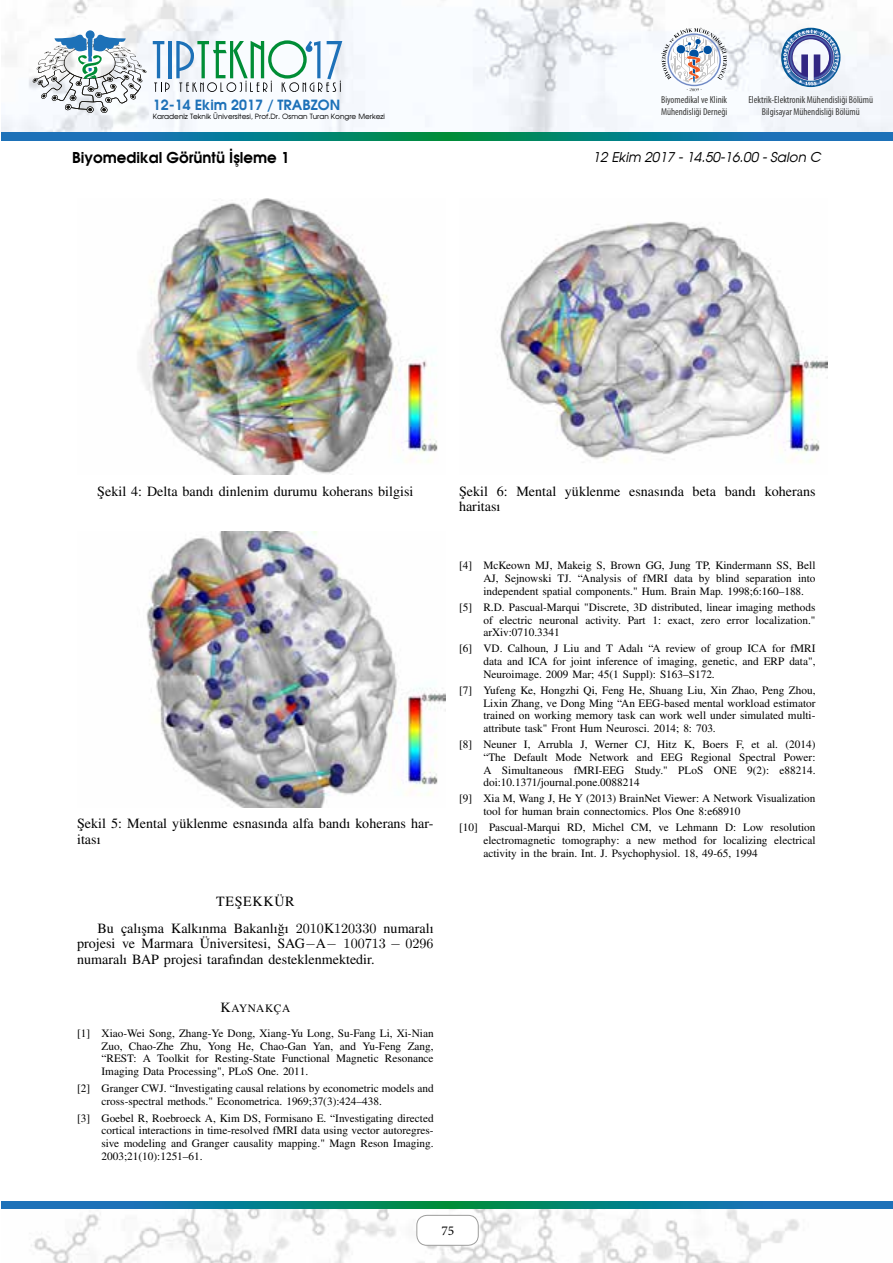
<style>
.page{position:relative;width:893px;height:1263px;background:#fff}
.page>*{position:absolute;margin:0;border:0;box-sizing:border-box;transform-origin:0 0}
.t1{font:700 15px "Avalon";color:#000}
.t2{font:14.1px/15.5px "Nimbus Rom No 9 L";color:#000}
.t3{font:700 14.1px "Avalon";color:#1d71b8}
.t4{font:italic 13.5px "Avalon";color:#000}
.t5{font:13.5px "Minion Pro";color:#000}
.t6{font:11.25px/12.8px "Nimbus Rom No 9 L";color:#000;text-align:justify}
.t7{font:condensed 10.05px/12.1px "Myriad Pro";color:#3c3c3b;text-align:center}
.t8{font:7.2px "Avalon Plain";color:#000}
.s1{font-family:"CMR10"}
.s2{font-family:"CMSY10"}
.s3{font-size:14.1px}
</style>
<div class="page">
<img style="left:1px;top:0;width:892px;height:133px">
<svg style="left:153px;top:41px;width:17px;height:51px"></svg>
<hr style="left:168px;top:41px;width:4px;height:37px;background:#1d71b8">
<svg style="left:176px;top:40px;width:166px;height:52px"></svg>
<svg style="left:86px;top:30px;width:9px;height:9px"></svg>
<svg style="left:33px;top:34px;width:113px;height:79px"></svg>
<svg style="left:661px;top:28px;width:66px;height:63px"></svg>
<svg style="left:781px;top:28px;width:59px;height:59px"></svg>
<svg style="left:1px;top:133px;width:892px;height:7px;background:#0c7c8e"></svg>
<img style="left:1px;top:1208px;width:892px;height:55px">
<svg style="left:1px;top:1201px;width:892px;height:7px;background:#0c7c8e"></svg>
<div style="left:417px;top:1215px;width:61px;height:30px;background:#fff;border-radius:10px"></div>
<div style="left:417px;top:1215px;width:61px;height:30px;border:1px solid #9d9d9c;border-radius:10px"></div>
<img style="left:139px;top:199px;width:299px;height:276px">
<img style="left:146px;top:531px;width:299px;height:276px">
<img style="left:500px;top:221px;width:327px;height:242px">
<p class="t3" style="left:153px;top:95px;width:189px">12-14 Ekim 2017 / TRABZON</p>
<p class="t8" style="left:153px;top:112px;width:234px">Karadeniz Teknik Üniversitesi, Prof.Dr. Osman Turan Kongre Merkezi</p>
<p class="t7" style="left:661px;top:93px;width:68px;text-align:left">Biyomedikal ve Klinik<br>Mühendisliği Derneği</p>
<p class="t7" style="left:748px;top:93px;width:126px">Elektrik-Elektronik Mühendisliği Bölümü<br>Bilgisayar Mühendisliği Bölümü</p>
<h1 class="t1" style="left:72px;top:148px;width:219px">Biyomedikal Görüntü İşleme 1</h1>
<p class="t4" style="left:593px;top:149px;width:230px">12 Ekim 2017 - 14.50-16.00 - Salon C</p>
<p class="t2" style="left:97px;top:483px;width:318px">¸Sekil 4: Delta bandı dinlenim durumu koherans bilgisi</p>
<p class="t2" style="left:77px;top:816px;width:358px">¸Sekil 5: Mental yüklenme esnasında alfa bandı koherans har&shy;itası</p>
<p class="t2" style="left:97px;top:887px;width:338px;line-height:27.3px;text-indent:119px">TE ¸SEKKÜR<br>Bu çalı¸sma Kalkınma Bakanlıgı˘ <span class="s1">2010</span>K<span class="s1">120330</span> numaralı</p>
<p class="t2" style="left:77px;top:936px;width:358px">projesi ve Marmara Üniversitesi, SAG<span class="s2">−</span>A<span class="s2">−</span> <span class="s1">100713</span> <span class="s2">−</span> <span class="s1">0296 </span>numaralı BAP projesi tarafından desteklenmektedir.</p>
<p class="t6" style="left:77px;top:996px;width:358px;line-height:24.6px;text-align:center"><span class="s3">K</span>AYNAKÇA<br>[1] Xiao-Wei Song, Zhang-Ye Dong, Xiang-Yu Long, Su-Fang Li, Xi-Nian</p>
<p class="t6" style="left:102px;top:1039px;width:334px">Zuo, Chao-Zhe Zhu, Yong He, Chao-Gan Yan, and Yu-Feng Zang, “REST: A Toolkit for Resting-State Functional Magnetic Resonance Imaging Data Processing", PLoS One. 2011.</p>
<p class="t6" style="left:102px;top:1082px;width:334px;text-indent:-24px">[2] Granger CWJ. “Investigating causal relations by econometric models and cross-spectral methods." Econometrica. 1969;37(3):424–438.</p>
<p class="t6" style="left:102px;top:1112px;width:334px;text-indent:-24px">[3] Goebel R, Roebroeck A, Kim DS, Formisano E. “Investigating directed cortical interactions in time-resolved fMRI data using vector autoregres&shy;sive modeling and Granger causality mapping." Magn Reson Imaging.<br>2003;21(10):1251–61.</p>
<p class="t2" style="left:459px;top:483px;width:358px">¸Sekil 6: Mental yüklenme esnasında beta bandı koherans haritası</p>
<p class="t6" style="left:483px;top:559px;width:334px;text-indent:-24px">[4] McKeown MJ, Makeig S, Brown GG, Jung TP, Kindermann SS, Bell AJ, Sejnowski TJ. “Analysis of fMRI data by blind separation into independent spatial components." Hum. Brain Map. 1998;6:160–188.</p>
<p class="t6" style="left:483px;top:601px;width:334px;text-indent:-24px">[5] R.D. Pascual-Marqui "Discrete, 3D distributed, linear imaging methods of electric neuronal activity. Part 1: exact, zero error localization." arXiv:0710.3341</p>
<p class="t6" style="left:483px;top:642px;width:334px;text-indent:-24px">[6] VD. Calhoun, J Liu and T Adalı “A review of group ICA for fMRI data and ICA for joint inference of imaging, genetic, and ERP data", Neuroimage. 2009 Mar; 45(1 Suppl): S163–S172.</p>
<p class="t6" style="left:483px;top:684px;width:334px;text-indent:-24px">[7] Yufeng Ke, Hongzhi Qi, Feng He, Shuang Liu, Xin Zhao, Peng Zhou, Lixin Zhang, ve Dong Ming “An EEG-based mental workload estimator trained on working memory task can work well under simulated multi&shy;attribute task" Front Hum Neurosci. 2014; 8: 703.</p>
<p class="t6" style="left:483px;top:738px;width:334px;text-indent:-24px">[8] Neuner I, Arrubla J, Werner CJ, Hitz K, Boers F, et al. (2014) “The Default Mode Network and EEG Regional Spectral Power:<br>A Simultaneous fMRI-EEG Study." PLoS ONE 9(2): e88214. doi:10.1371/journal.pone.0088214</p>
<p class="t6" style="left:483px;top:792px;width:334px;text-indent:-24px">[9] Xia M, Wang J, He Y (2013) BrainNet Viewer: A Network Visualization tool for human brain connectomics. Plos One 8:e68910</p>
<p class="t6" style="left:483px;top:821px;width:334px;text-indent:-24px">[10] Pascual-Marqui RD, Michel CM, ve Lehmann D: Low resolution electromagnetic tomography: a new method for localizing electrical activity in the brain. Int. J. Psychophysiol. 18, 49-65, 1994</p>
<p class="t5" style="left:441px;top:1222px;width:14px">75</p>
</div>
